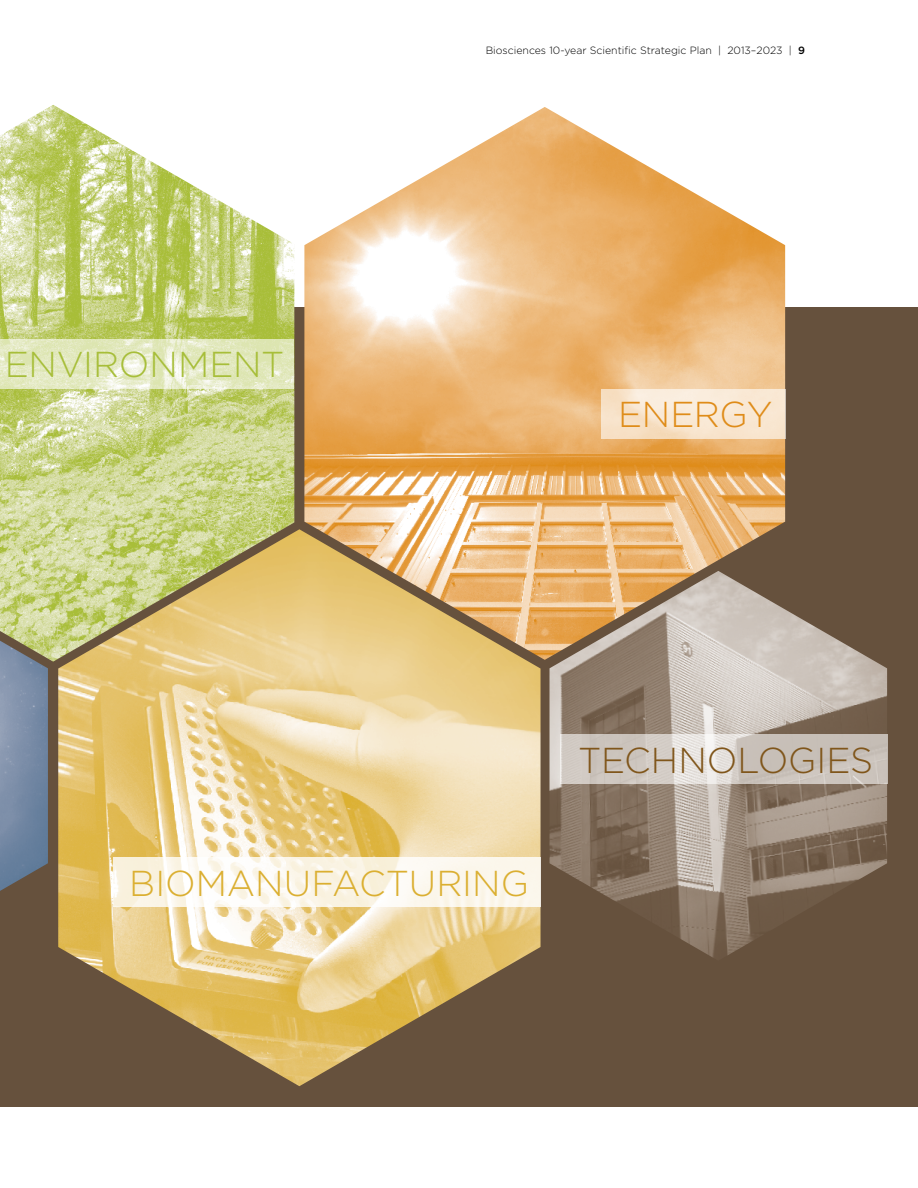
<style>
.page{position:relative;width:918px;height:1188px;background:#fff}
.page>*{position:absolute;margin:0;border:0;box-sizing:border-box;transform-origin:0 0}
.H1___All_Caps_NON_TO{font:300 36px "Gotham";color:#dbaf31}
.H1___All_Caps_NON_TO-2{font:300 36px "Gotham";color:#80561b}
.t1{font:300 36px "Gotham";letter-spacing:-.01em;color:#a7be39}
.H1___All_Caps_NON_TO-3{font:300 36px "Gotham";letter-spacing:-.015em;color:#df8c19}
.t2{font:300 10.5px "Gotham";color:#000}
.s1{font-weight:500}
</style>
<div class="page">
<div style="left:0;top:308px;width:918px;height:799px;background:#66513d"></div>
<img style="left:0;top:662px;width:48px;height:229px">
<img style="left:0;top:105px;width:294px;height:557px">
<img style="left:58px;top:529px;width:483px;height:557px">
<img style="left:304px;top:107px;width:481px;height:553px">
<svg style="left:113px;top:857px;width:428px;height:50px;background:#fbf6eb"></svg>
<svg style="left:0;top:339px;width:294px;height:49px;background:#e4eac3"></svg>
<svg style="left:601px;top:389px;width:184px;height:49px;background:#f8e6d0"></svg>
<img style="left:550px;top:571px;width:337px;height:387px">
<svg style="left:560px;top:735px;width:328px;height:49px;background:#d1cac4"></svg>
<h1 class="t1" style="left:5px;top:342px;width:281px">ENVIRONMENT</h1>
<p class="t2" style="left:486px;top:44px;width:321px">Biosciences 10-year Scientific Strategic Plan | 2013–2023 | <span class="s1">9</span></p>
<p class="H1___All_Caps_NON_TO-3" style="left:618px;top:392px;width:156px">ENERGY</p>
<p class="H1___All_Caps_NON_TO-2" style="left:578px;top:738px;width:296px">TECHNOLOGIES</p>
<p class="H1___All_Caps_NON_TO" style="left:129px;top:860px;width:401px">BIOMANUFACTURING</p>
</div>
